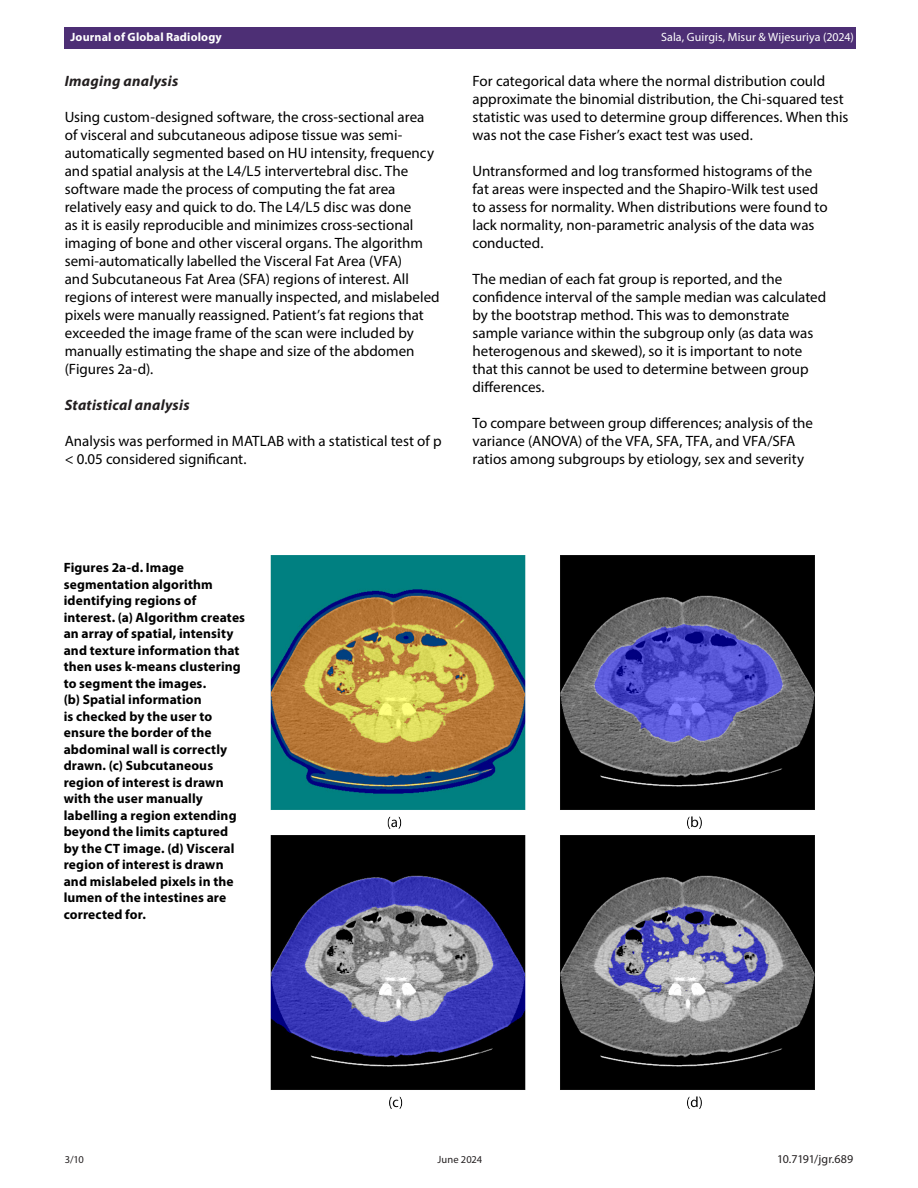
<style>
.page{position:relative;width:918px;height:1188px;background:#fff}
.page>*{position:absolute;margin:0;border:0;box-sizing:border-box;transform-origin:0 0}
.Body_Text{font:15px/18px "Myriad Pro";color:#000}
.Heading_2{font:italic 700 15px "Myriad Pro";letter-spacing:.02em;color:#231f20}
.Table_Figure_Heading{font:700 13.5px/16.5px "Myriad Pro";letter-spacing:.01em;color:#000}
.t1{font:12px "Myriad Pro";letter-spacing:.005em;color:#fff}
.t2{font:700 12px "Myriad Pro";letter-spacing:.015em;color:#fff}
.t3{font:12px "Myriad Pro";letter-spacing:-.01em;color:#231f20}
.t4{font:10.5px "Myriad Pro";color:#231f20}
</style>
<div class="page">
<div style="left:65px;top:27px;width:791px;height:21px;background:#4d2f75"></div>
<img style="left:270px;top:555px;width:545px;height:554px">
<p class="t2" style="left:70px;top:29px;width:153px">Journal of Global Radiology</p>
<p class="t1" style="left:661px;top:29px;width:194px">Sala, Guirgis, Misur &amp; Wijesuriya (2024)</p>
<p class="Heading_2" style="left:65px;top:72px;width:115px">Imaging analysis</p>
<p class="Body_Text" style="left:65px;top:108px;width:376px">Using custom-designed software, the cross-sectional area of visceral and subcutaneous adipose tissue was semi&shy;automatically segmented based on HU intensity, frequency and spatial analysis at the L4/L5 intervertebral disc. The software made the process of computing the fat area relatively easy and quick to do. The L4/L5 disc was done<br>as it is easily reproducible and minimizes cross-sectional imaging of bone and other visceral organs. The algorithm semi-automatically labelled the Visceral Fat Area (VFA)<br>and Subcutaneous Fat Area (SFA) regions of interest. All regions of interest were manually inspected, and mislabeled pixels were manually reassigned. Patient’s fat regions that exceeded the image frame of the scan were included by manually estimating the shape and size of the abdomen (Figures 2a-d).</p>
<p class="Heading_2" style="left:65px;top:396px;width:126px">Statistical analysis</p>
<p class="Body_Text" style="left:65px;top:432px;width:378px">Analysis was performed in MATLAB with a statistical test of p &lt; 0.05 considered significant.</p>
<p class="Body_Text" style="left:472px;top:72px;width:378px">For categorical data where the normal distribution could approximate the binomial distribution, the Chi-squared test statistic was used to determine group differences. When this was not the case Fisher’s exact test was used.</p>
<p class="Body_Text" style="left:472px;top:162px;width:357px">Untransformed and log transformed histograms of the fat areas were inspected and the Shapiro-Wilk test used to assess for normality. When distributions were found to lack normality, non-parametric analysis of the data was conducted.</p>
<p class="Body_Text" style="left:472px;top:270px;width:355px">The median of each fat group is reported, and the confidence interval of the sample median was calculated by the bootstrap method. This was to demonstrate sample variance within the subgroup only (as data was heterogenous and skewed), so it is important to note that this cannot be used to determine between group differences.</p>
<p class="Body_Text" style="left:472px;top:414px;width:342px">To compare between group differences; analysis of the variance (ANOVA) of the VFA, SFA, TFA, and VFA/SFA ratios among subgroups by etiology, sex and severity</p>
<p class="Table_Figure_Heading" style="left:64px;top:559px;width:183px">Figures 2a-d. Image segmentation algorithm identifying regions of interest. (a) Algorithm creates an array of spatial, intensity and texture information that then uses k-means clustering to segment the images.<br>(b) Spatial information<br>is checked by the user to ensure the border of the abdominal wall is correctly drawn. (c) Subcutaneous region of interest is drawn with the user manually labelling a region extending beyond the limits captured by the CT image. (d) Visceral region of interest is drawn and mislabeled pixels in the lumen of the intestines are corrected for.</p>
<p class="t4" style="left:65px;top:1153px;width:21px">3/10</p>
<p class="t4" style="left:438px;top:1153px;width:46px">June 2024</p>
<p class="t3" style="left:777px;top:1152px;width:78px">10.7191/jgr.689</p>
</div>
